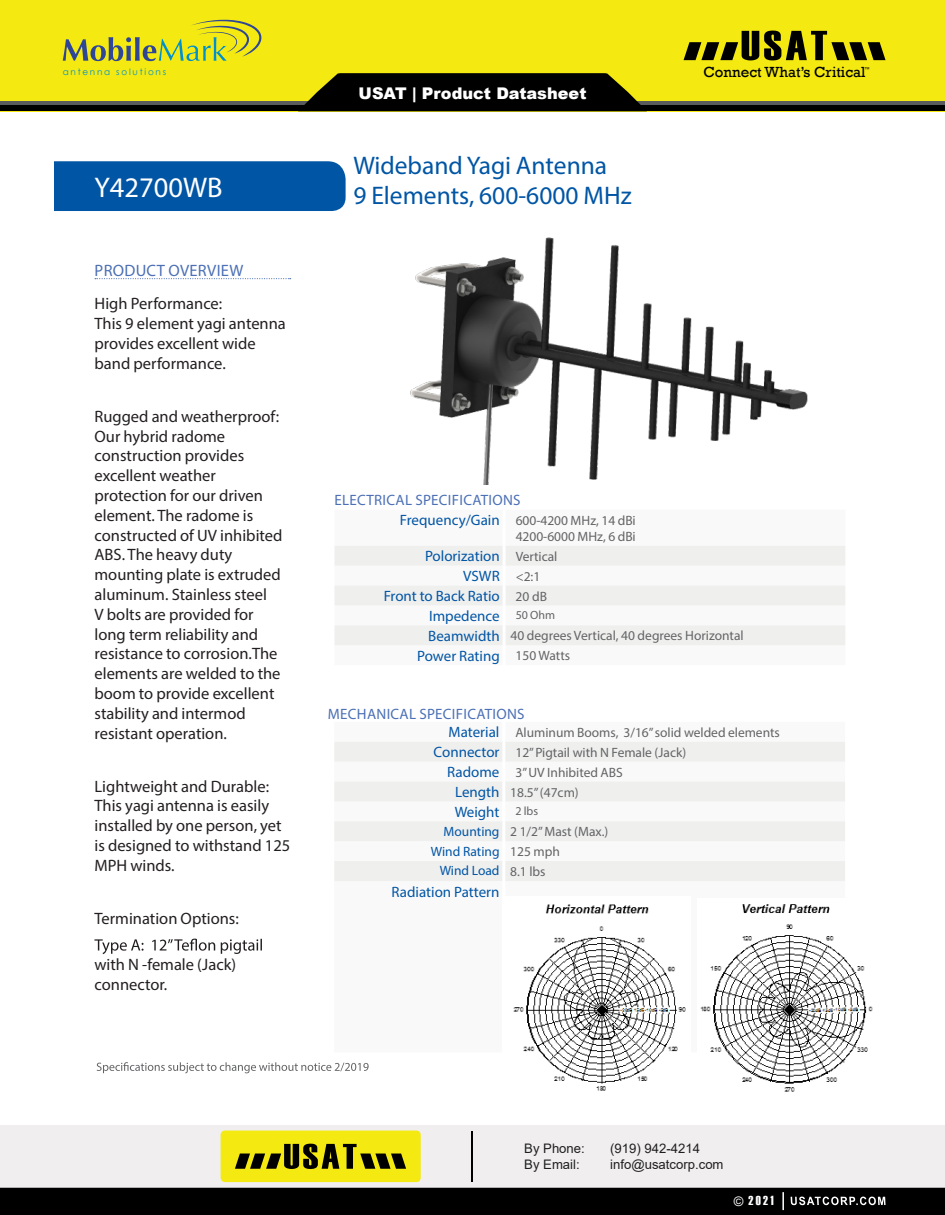
<style>
.page{position:relative;width:945px;height:1215px;background:#fff}
.page>*{position:absolute;margin:0;border:0;box-sizing:border-box;transform-origin:0 0}
.t1{font:28.5px "Myriad Pro";color:#fff}
.t2{font:25.5px/29.2px "Myriad Pro";color:#0155a5}
.t3{font:16.5px/19.8px "Myriad Pro";color:#231f20}
.t4{font:16.5px "Myriad Pro";letter-spacing:.015em;color:#4c70b5}
.t5{font:900 16.05px "Arial";color:#fff}
.t6{font:15px "Myriad Pro";color:#0155a5}
.t7{font:15px "Myriad Pro";letter-spacing:.02em;color:#4c70b5}
.t8{font:15px "Rockwell";color:#000}
.t9{font:13.5px/16.2px "Myriad Pro";color:#636466;text-align:right}
.t10{font:13.5px "Myriad Pro";color:#0155a5}
.t11{font:13.2px "Arial";color:#201f1f}
.t12{font:13.2px "Haettenschweiler";color:#fff}
.t13{font:8.85px "Century Gothic";letter-spacing:.2em;color:#0090ce}
.t14{font:5.85px "Rockwell";color:#000}
.s1{font-size:15px;color:#0155a5}
.s2{font-size:13.5px;color:#636466}
.s3{font-size:12px;color:#636466}
.s4{color:#0155a5}
.s5{color:#636466}
.s6{font-family:"Arial"}
</style>
<div class="page">
<div style="left:54px;top:161px;width:292px;height:50px;background:#0155a5"></div>
<svg style="left:95px;top:278px;width:196px;height:1px"></svg>
<svg style="left:94px;top:939px;width:168px;height:15px"></svg>
<svg style="left:334px;top:742px;width:511px;height:139px;fill:#efefee"></svg>
<hr style="left:502px;top:742px;width:3px;height:20px;background:#fff">
<hr style="left:502px;top:762px;width:3px;height:20px;background:#fff">
<hr style="left:502px;top:782px;width:3px;height:19px;background:#fff">
<hr style="left:502px;top:801px;width:3px;height:20px;background:#fff">
<hr style="left:502px;top:821px;width:3px;height:20px;background:#fff">
<hr style="left:502px;top:841px;width:3px;height:20px;background:#fff">
<hr style="left:502px;top:861px;width:3px;height:20px;background:#fff">
<svg style="left:335px;top:546px;width:510px;height:99px;fill:#efefee"></svg>
<hr style="left:503px;top:546px;width:3px;height:20px;background:#fff">
<hr style="left:503px;top:566px;width:3px;height:20px;background:#fff">
<hr style="left:503px;top:586px;width:3px;height:19px;background:#fff">
<hr style="left:503px;top:605px;width:3px;height:20px;background:#fff">
<hr style="left:503px;top:625px;width:3px;height:20px;background:#fff">
<img style="left:513px;top:904px;width:173px;height:187px">
<img style="left:700px;top:904px;width:173px;height:188px">
<img style="left:410px;top:237px;width:398px;height:247px">
<svg style="left:97px;top:1062px;width:272px;height:11px"></svg>
<div style="left:0;top:0;width:945px;height:111px;background:#f4ea12"></div>
<svg style="left:63px;top:20px;width:198px;height:41px"></svg>
<svg style="left:684px;top:31px;width:202px;height:29px"></svg>
<svg style="left:0;top:101px;width:945px;height:5px;background:#484849"></svg>
<div style="left:0;top:106px;width:945px;height:5px;background:#000"></div>
<svg style="left:298px;top:73px;width:349px;height:33px;background:#1e1d02"></svg>
<div style="left:0;top:1187px;width:945px;height:28px;background:#000"></div>
<svg style="left:791px;top:1196px;width:95px;height:9px"></svg>
<svg style="left:782px;top:1192px;width:2px;height:18px"></svg>
<div style="left:0;top:1125px;width:945px;height:62px;background:#ebe9ea"></div>
<div style="left:221px;top:1131px;width:200px;height:51px;background:#f4ea12;border-radius:4px"></div>
<svg style="left:235px;top:1144px;width:171px;height:25px"></svg>
<hr style="left:472px;top:1131px;width:1px;height:50px;background:#000">
<p class="t13" style="left:63px;top:65px;width:105px">antenna solutions</p>
<p class="t8" style="left:704px;top:64px;width:164px">Connect What’s Critical</p>
<p class="t14" style="left:864px;top:66px;width:7px">™</p>
<p class="t5" style="left:359px;top:81px;width:229px">USAT | Product Datasheet</p>
<h1 class="t1" style="left:94px;top:170px;width:130px">Y42700WB</h1>
<p class="t4" style="left:95px;top:260px;width:150px">PRODUCT OVERVIEW</p>
<p class="t3" style="left:94px;top:294px;width:193px">High Performance:<br>This 9 element yagi antenna provides excellent wide band performance.</p>
<p class="t3" style="left:95px;top:406px;width:190px">Rugged and weatherproof:<br>Our hybrid radome construction provides excellent weather protection for our driven element. The radome is constructed of UV inhibited<br>ABS. The heavy duty mounting plate is extruded aluminum. Stainless steel<br>V bolts are provided for long term reliability and resistance to corrosion.The elements are welded to the boom to provide excellent stability and intermod resistant operation.</p>
<p class="t3" style="left:95px;top:776px;width:197px">Lightweight and Durable:<br>This yagi antenna is easily installed by one person, yet is designed to withstand 125<br>MPH winds.</p>
<p class="t3" style="left:95px;top:908px;width:146px">Termination Options:</p>
<p class="t3" style="left:94px;top:955px;width:143px">with N -female (Jack) connector.</p>
<h2 class="t2" style="left:353px;top:151px;width:280px">Wideband Yagi Antenna<br>9 Elements, 600-6000 MHz</h2>
<p class="t7" style="left:334px;top:490px;width:188px">ELECTRICAL SPECIFICATIONS</p>
<p class="t9" style="left:400px;top:512px;width:237px"><span class="s1">Frequency/Gain</span> 600-4200 MHz, 14 dBi<br>4200-6000 MHz, 6 dBi</p>
<p class="t6" style="left:425px;top:547px;width:134px">Polorization <span class="s2">Vertical</span></p>
<p class="t6" style="left:463px;top:567px;width:79px">VSWR <span class="s2">&lt;2:1</span></p>
<p class="t6" style="left:384px;top:587px;width:165px">Front to Back Ratio <span class="s2">20 dB</span></p>
<p class="t6" style="left:429px;top:607px;width:128px">Impedence <span class="s3">50 Ohm</span></p>
<p class="t9" style="left:428px;top:628px;width:317px"><span class="s1">Beamwidth</span> 40 degrees Vertical, 40 degrees Horizontal</p>
<p class="t6" style="left:417px;top:647px;width:154px">Power Rating <span class="s2">150 Watts</span></p>
<p class="t7" style="left:328px;top:705px;width:198px">MECHANICAL SPECIFICATIONS</p>
<p class="t9" style="left:449px;top:724px;width:333px"><span class="s1">Material</span> Aluminum Booms, 3/16”solid welded elements</p>
<p class="t9" style="left:434px;top:744px;width:254px"><span class="s1">Connector</span> 12”Pigtail with N Female (Jack)</p>
<p class="t9" style="left:447px;top:764px;width:177px"><span class="s1">Radome</span> 3”UV Inhibited ABS</p>
<p class="t9" style="left:455px;top:784px;width:125px"><span class="s1">Length</span> 18.5”(47cm)</p>
<p class="t6" style="left:455px;top:803px;width:85px">Weight <span class="s3">2 lbs</span></p>
<p class="t9" style="left:444px;top:823px;width:166px"><span class="s4">Mounting</span> 2 1/2”Mast (Max.)</p>
<p class="t10" style="left:431px;top:843px;width:131px">Wind Rating <span class="s5">125 mph</span></p>
<p class="t10" style="left:440px;top:863px;width:107px">Wind Load <span class="s5">8.1 lbs</span></p>
<p class="t6" style="left:392px;top:882px;width:109px">Radiation Pattern</p>
<p class="t11" style="left:524px;top:1139px;width:62px">By Phone:</p>
<p class="t11" style="left:610px;top:1139px;width:91px">(919) 942-4214</p>
<p class="t11" style="left:524px;top:1155px;width:57px">By Email:</p>
<p class="t11" style="left:610px;top:1155px;width:115px">info@usatcorp.com</p>
<p class="t12" style="left:734px;top:1192px;width:41px"><span class="s6">©</span> 2 0 2 1</p>
</div>
